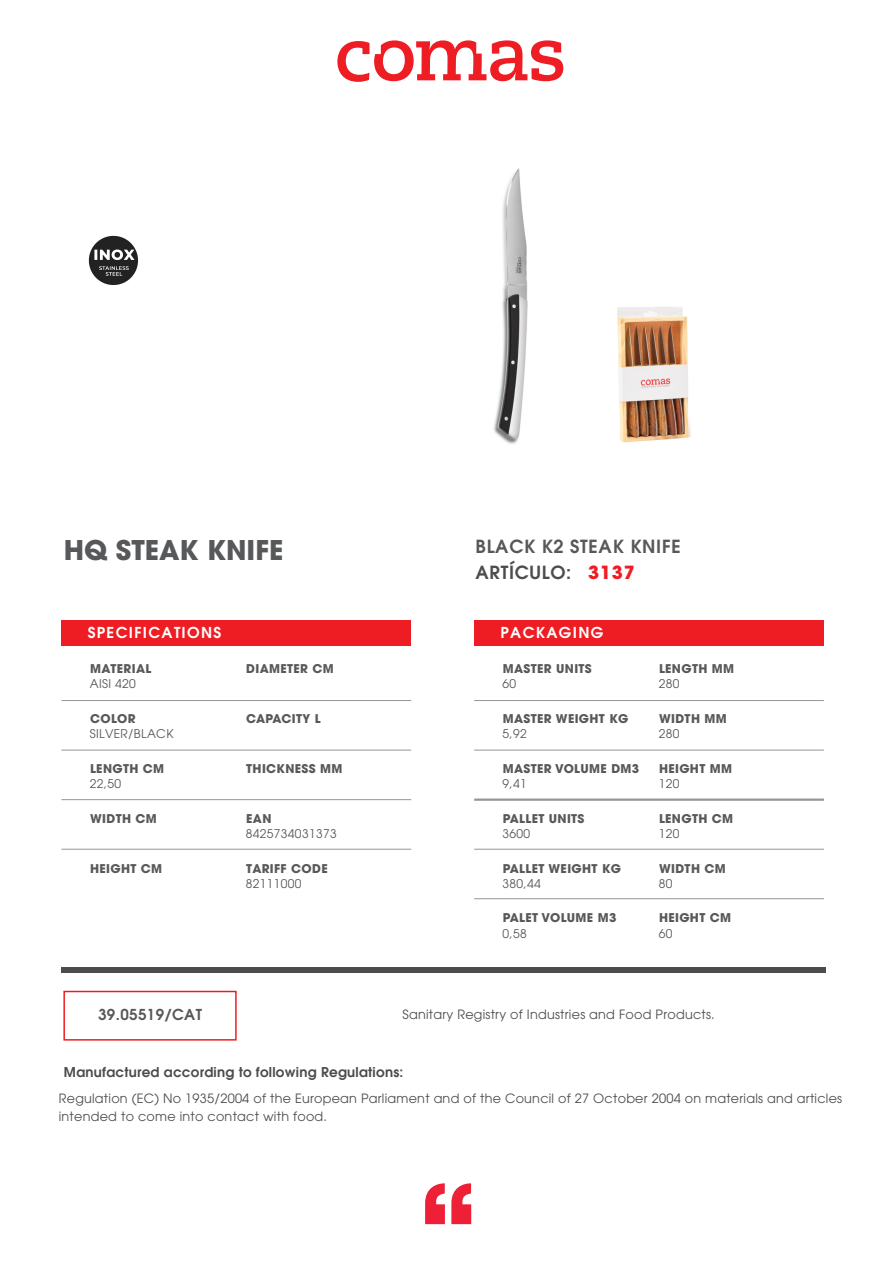
<style>
.page{position:relative;width:893px;height:1263px;background:#fff}
.page>*{position:absolute;margin:0;border:0;box-sizing:border-box;transform-origin:0 0}
.t1{font:700 27px "Avant Garde";color:#57585a}
.t2{font:600 18px/25.7px "Avant Garde";letter-spacing:.04em;color:#57585a}
.t3{font:600 15px "Avant Garde";letter-spacing:.09em;color:#fff}
.t4{font:600 15px "Avant Garde";letter-spacing:.03em;color:#57585a}
.t5{font:600 13.5px "Avant Garde";letter-spacing:.02em;color:#4b4c4d}
.t6{font:12.75px/18px "Avant Garde";letter-spacing:.02em;color:#4b4c4d}
.t7{font:700 12px "Avant Garde";letter-spacing:.03em;color:#57585a}
.t8{font:12px "Avant Garde";letter-spacing:.03em;color:#57585a}
.s1{color:#4b4c4d}
.s2{font-weight:700;color:#ee1d23}
</style>
<div class="page">
<svg style="left:425px;top:1183px;width:20px;height:41px"></svg>
<svg style="left:451px;top:1183px;width:20px;height:41px"></svg>
<svg style="left:337px;top:40px;width:226px;height:42px"></svg>
<div style="left:61px;top:620px;width:350px;height:25px;background:#ee1d23"></div>
<div style="left:61px;top:967px;width:765px;height:6px;background:#4b4c4d"></div>
<hr style="left:61px;top:700px;width:350px;height:1px;background:#939598">
<hr style="left:61px;top:750px;width:350px;height:1px;background:#939598">
<hr style="left:61px;top:799px;width:350px;height:1px;background:#939598">
<hr style="left:61px;top:849px;width:350px;height:1px;background:#939598">
<div style="left:474px;top:620px;width:350px;height:25px;background:#ee1d23"></div>
<hr style="left:474px;top:700px;width:350px;height:1px;background:#939598">
<hr style="left:474px;top:750px;width:350px;height:1px;background:#939598">
<hr style="left:474px;top:798px;width:350px;height:3px;background:#939598">
<hr style="left:474px;top:849px;width:350px;height:1px;background:#939598">
<hr style="left:474px;top:898px;width:350px;height:1px;background:#939598">
<div style="left:63px;top:991px;width:174px;height:49px;border:2px solid #ee1d23"></div>
<img style="left:88px;top:235px;width:50px;height:50px">
<img style="left:493px;top:168px;width:198px;height:276px">
<h1 class="t1" style="left:64px;top:532px;width:221px">HQ STEAK KNIFE</h1>
<h2 class="t2" style="left:475px;top:533px;width:207px">BLACK K2 STEAK KNIFE<br><span class="s1">ARTÍCULO:</span> <span class="s2">3137</span></h2>
<p class="t3" style="left:88px;top:623px;width:135px">SPECIFICATIONS</p>
<p class="t7" style="left:90px;top:661px;width:63px">MATERIAL</p>
<p class="t7" style="left:246px;top:661px;width:89px">DIAMETER CM</p>
<p class="t3" style="left:500px;top:623px;width:104px">PACKAGING</p>
<p class="t7" style="left:503px;top:661px;width:91px">MASTER UNITS</p>
<p class="t7" style="left:659px;top:661px;width:77px">LENGTH MM</p>
<p class="t8" style="left:90px;top:677px;width:48px">AISI 420</p>
<p class="t8" style="left:502px;top:677px;width:15px">60</p>
<p class="t8" style="left:659px;top:677px;width:22px">280</p>
<p class="t7" style="left:90px;top:711px;width:47px">COLOR</p>
<p class="t7" style="left:246px;top:711px;width:76px">CAPACITY L</p>
<p class="t7" style="left:503px;top:711px;width:127px">MASTER WEIGHT KG</p>
<p class="t7" style="left:659px;top:711px;width:69px">WIDTH MM</p>
<p class="t8" style="left:90px;top:727px;width:85px">SILVER/BLACK</p>
<p class="t8" style="left:502px;top:727px;width:26px">5,92</p>
<p class="t8" style="left:659px;top:727px;width:22px">280</p>
<p class="t7" style="left:90px;top:761px;width:76px">LENGTH CM</p>
<p class="t7" style="left:246px;top:761px;width:98px">THICKNESS MM</p>
<p class="t7" style="left:503px;top:761px;width:138px">MASTER VOLUME DM3</p>
<p class="t7" style="left:659px;top:761px;width:75px">HEIGHT MM</p>
<p class="t8" style="left:90px;top:777px;width:33px">22,50</p>
<p class="t7" style="left:90px;top:810px;width:68px">WIDTH CM</p>
<p class="t7" style="left:246px;top:810px;width:27px">EAN</p>
<p class="t8" style="left:246px;top:826px;width:92px">8425734031373</p>
<p class="t8" style="left:502px;top:777px;width:26px">9,41</p>
<p class="t8" style="left:502px;top:826px;width:29px">3600</p>
<p class="t7" style="left:503px;top:810px;width:83px">PALLET UNITS</p>
<p class="t8" style="left:659px;top:777px;width:22px">120</p>
<p class="t7" style="left:659px;top:810px;width:76px">LENGTH CM</p>
<p class="t8" style="left:659px;top:826px;width:22px">120</p>
<p class="t7" style="left:90px;top:860px;width:74px">HEIGHT CM</p>
<p class="t7" style="left:246px;top:860px;width:83px">TARIFF CODE</p>
<p class="t7" style="left:503px;top:860px;width:120px">PALLET WEIGHT KG</p>
<p class="t7" style="left:659px;top:860px;width:68px">WIDTH CM</p>
<p class="t8" style="left:246px;top:876px;width:57px">82111000</p>
<p class="t8" style="left:502px;top:876px;width:40px">380,44</p>
<p class="t8" style="left:502px;top:926px;width:26px">0,58</p>
<p class="t7" style="left:503px;top:910px;width:115px">PALET VOLUME M3</p>
<p class="t8" style="left:659px;top:876px;width:15px">80</p>
<p class="t7" style="left:659px;top:910px;width:74px">HEIGHT CM</p>
<p class="t8" style="left:659px;top:926px;width:15px">60</p>
<p class="t4" style="left:98px;top:1005px;width:105px">39.05519/CAT</p>
<p class="t6" style="left:402px;top:1006px;width:314px">Sanitary Registry of Industries and Food Products.</p>
<p class="t5" style="left:64px;top:1063px;width:341px">Manufactured according to following Regulations:</p>
<p class="t6" style="left:59px;top:1090px;width:785px">Regulation (EC) No 1935/2004 of the European Parliament and of the Council of 27 October 2004 on materials and articles intended to come into contact with food.</p>
</div>
